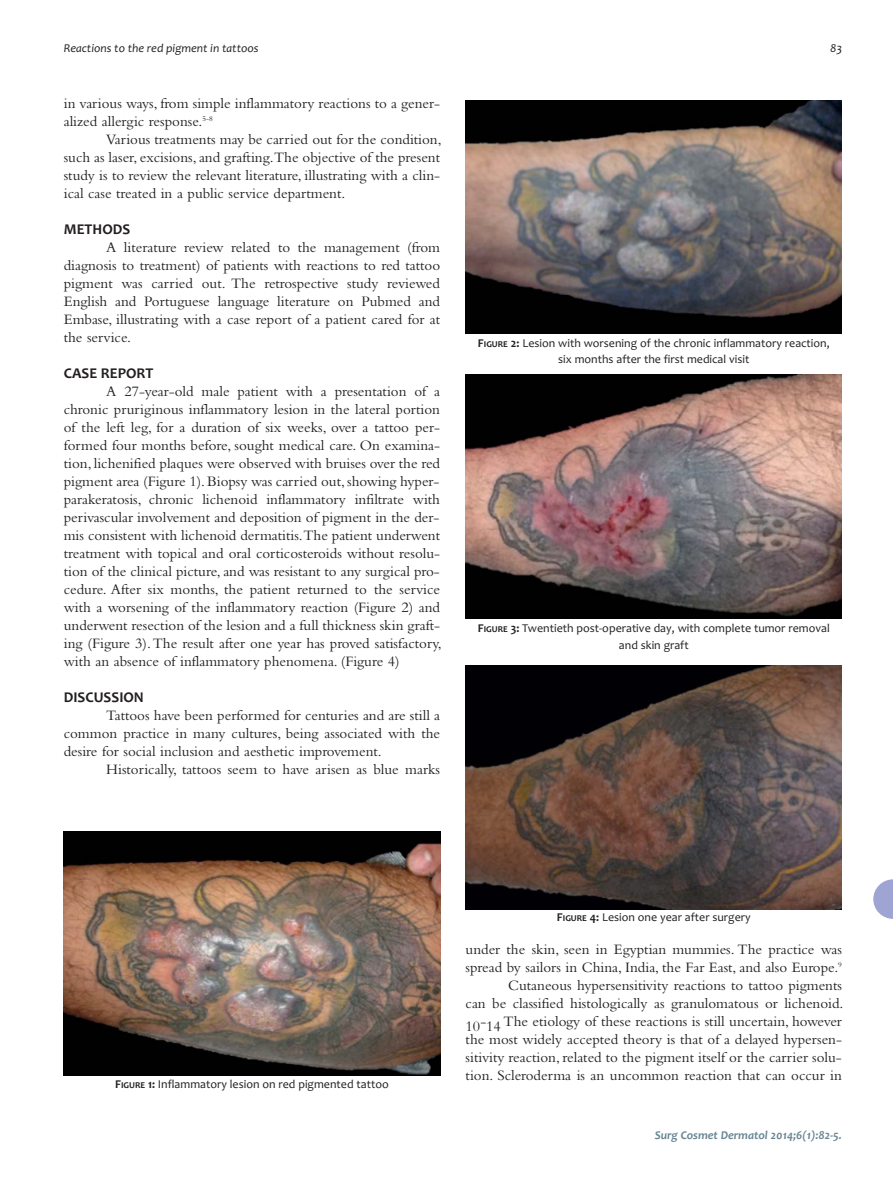
<style>
.page{position:relative;width:893px;height:1191px;background:#fff}
.page>*{position:absolute;margin:0;border:0;box-sizing:border-box;transform-origin:0 0}
.t1{font:15px/18px "Bembo";color:#231f20;text-align:justify}
.t2{font:700 15px "Candara";color:#231f20}
.t3{font:12px/16.5px "Candara";color:#231f20;text-align:center}
.t4{font:italic 12px "Candara";color:#231f20}
.t5{font:italic 700 12px "Candara";color:#688593}
.s1{font-weight:700}
.s2{font-weight:700;font-size:9px}
</style>
<div class="page">
<svg style="left:873px;top:879px;width:20px;height:40px"></svg>
<img style="left:64px;top:831px;width:376px;height:244px">
<img style="left:466px;top:100px;width:376px;height:233px">
<img style="left:466px;top:374px;width:376px;height:244px">
<img style="left:466px;top:665px;width:376px;height:244px">
<p class="t4" style="left:64px;top:43px;width:196px">Reactions to the red pigment in tattoos</p>
<p class="t4" style="left:830px;top:43px;width:13px">83</p>
<p class="t1" style="left:64px;top:96px;width:378px">in various ways, from simple inflammatory reactions to a gener&shy;alized allergic response.<sup>5-8</sup></p>
<p class="t1" style="left:64px;top:132px;width:379px;text-indent:43px">Various treatments may be carried out for the condition, such as laser, excisions, and grafting.The objective of the present study is to review the relevant literature, illustrating with a clin&shy;ical case treated in a public service department.</p>
<p class="t2" style="left:64px;top:224px;width:68px">METHODS</p>
<p class="t1" style="left:64px;top:240px;width:378px;text-indent:43px">A literature review related to the management (from diagnosis to treatment) of patients with reactions to red tattoo pigment was carried out. The retrospective study reviewed English and Portuguese language literature on Pubmed and Embase, illustrating with a case report of a patient cared for at the service.</p>
<p class="t2" style="left:64px;top:368px;width:91px">CASE REPORT</p>
<p class="t1" style="left:64px;top:384px;width:379px;text-align:left;text-indent:43px">A 27-year-old male patient with a presentation of a chronic pruriginous inflammatory lesion in the lateral portion of the left leg, for a duration of six weeks, over a tattoo per&shy;formed four months before, sought medical care. On examina&shy;tion, lichenified plaques were observed with bruises over the red pigment area (Figure 1). Biopsy was carried out, showing hyper&shy;parakeratosis, chronic lichenoid inflammatory infiltrate with perivascular involvement and deposition of pigment in the der&shy;mis consistent with lichenoid dermatitis.The patient underwent treatment with topical and oral corticosteroids without resolu&shy;tion of the clinical picture, and was resistant to any surgical pro&shy;cedure. After six months, the patient returned to the service with a worsening of the inflammatory reaction (Figure 2) and underwent resection of the lesion and a full thickness skin graft&shy;ing (Figure 3). The result after one year has proved satisfactory, with an absence of inflammatory phenomena. (Figure 4)</p>
<p class="t2" style="left:64px;top:692px;width:82px">DISCUSSION</p>
<p class="t1" style="left:64px;top:708px;width:378px;text-indent:43px">Tattoos have been performed for centuries and are still a common practice in many cultures, being associated with the desire for social inclusion and aesthetic improvement.</p>
<p class="t1" style="left:106px;top:762px;width:335px">Historically, tattoos seem to have arisen as blue marks</p>
<p class="t3" style="left:478px;top:336px;width:353px"><span class="s1">F</span><span class="s2">IGURE</span> <span class="s1">2:</span> Lesion with worsening of the chronic inflammatory reaction, six months after the first medical visit</p>
<p class="t3" style="left:478px;top:621px;width:353px"><span class="s1">F</span><span class="s2">IGURE</span> <span class="s1">3:</span> Twentieth post-operative day, with complete tumor removal and skin graft</p>
<p class="t3" style="left:115px;top:1077px;width:275px"><span class="s1">F</span><span class="s2">IGURE</span> <span class="s1">1:</span> Inflammatory lesion on red pigmented tattoo</p>
<p class="t3" style="left:557px;top:909px;width:195px"><span class="s1">F</span><span class="s2">IGURE</span> <span class="s1">4:</span> Lesion one year after surgery</p>
<p class="t1" style="left:466px;top:942px;width:379px;text-align:right">under the skin, seen in Egyptian mummies. The practice was spread by sailors in China, India, the Far East, and also Europe.<sup>9<br></sup>Cutaneous hypersensitivity reactions to tattoo pigments<br>can be classified histologically as granulomatous or lichenoid.<br>10-14 The etiology of these reactions is still uncertain, however the most widely accepted theory is that of a delayed hypersen&shy;sitivity reaction, related to the pigment itself or the carrier solu&shy;tion. Scleroderma is an uncommon reaction that can occur in</p>
<p class="t5" style="left:655px;top:1128px;width:189px">Surg Cosmet Dermatol 2014;6(1):82-5.</p>
</div>
